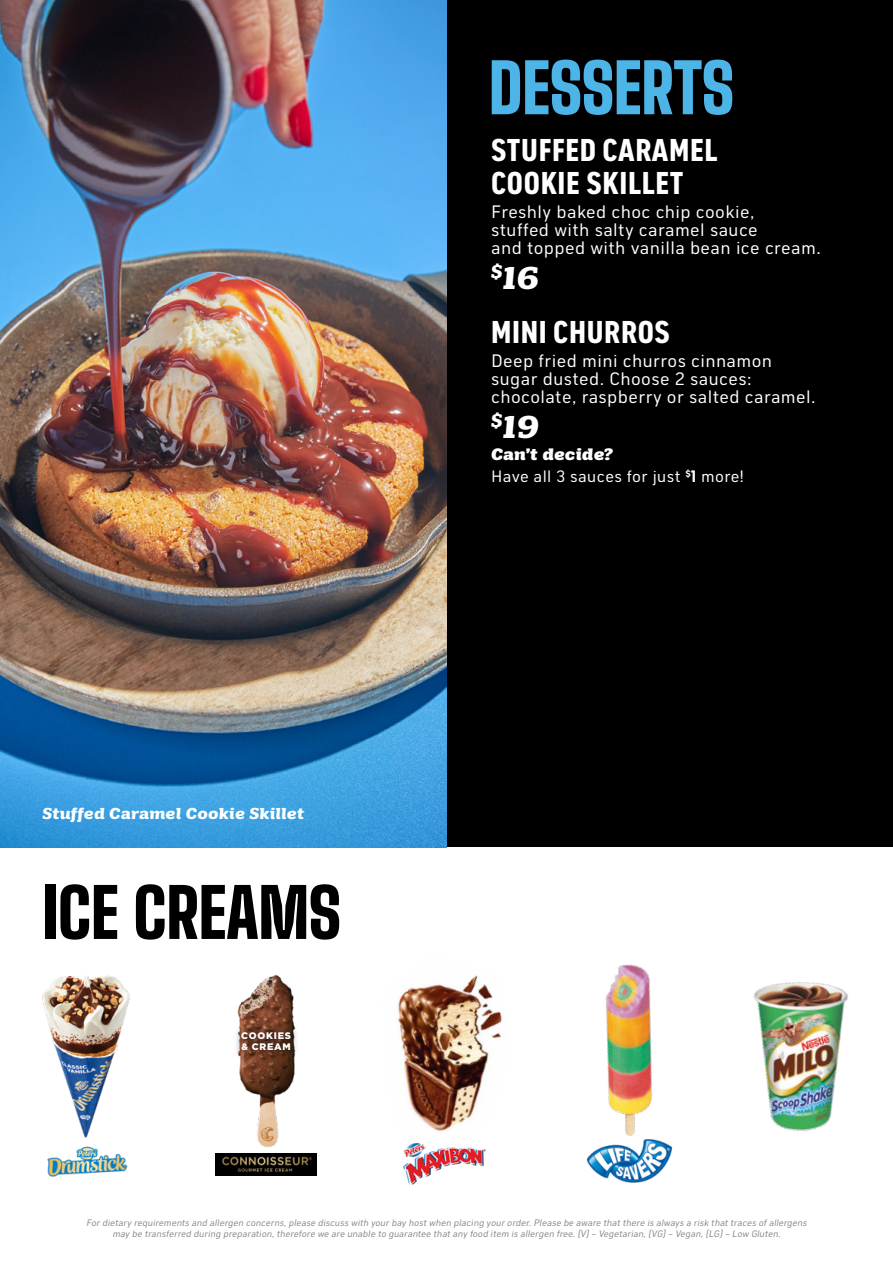
<style>
.page{position:relative;width:893px;height:1263px;background:#fff}
.page>*{position:absolute;margin:0;border:0;box-sizing:border-box;transform-origin:0 0}
.t1{font:900 67.5px "Big Shoulders Display";color:#000}
.t2{font:900 67.5px "Big Shoulders Display";color:#4db4e7}
.t3{font:700 condensed 31.5px/33px "Shield Sans";letter-spacing:.02em;color:#fff}
.t4{font:italic 700 31.5px "Tee Line";color:#fff}
.t5{font:18px/18px "Shield Sans";letter-spacing:.02em;color:#fff}
.t6{font:16.5px "Shield Sans";letter-spacing:.02em;color:#fff}
.t7{font:italic 800 16.5px "Tee Line";letter-spacing:.02em;color:#fff}
.t8{font:italic 700 15.75px "Tee Line";letter-spacing:.02em;color:#fff}
.t9{font:900 9.45px/11.4px "Gotham";letter-spacing:.08em;color:#fff}
.t10{font:italic 9.3px/11.2px "Shield Sans";color:#878787;text-align:center}
.s1{font-weight:700}
</style>
<div class="page">
<div style="left:414px;top:0;width:479px;height:847px;background:#000"></div>
<img style="left:42px;top:975px;width:88px;height:163px">
<img style="left:237px;top:974px;width:58px;height:174px">
<img style="left:397px;top:975px;width:105px;height:156px">
<img style="left:605px;top:964px;width:68px;height:185px">
<img style="left:754px;top:982px;width:95px;height:149px">
<img style="left:216px;top:1153px;width:100px;height:22px">
<img style="left:47px;top:1146px;width:81px;height:31px">
<img style="left:403px;top:1143px;width:83px;height:43px">
<svg style="left:236px;top:1023px;width:61px;height:36px;background:#6f4837"></svg>
<img style="left:586px;top:1138px;width:86px;height:45px">
<img style="left:0;top:0;width:446px;height:847px">
<h1 class="t2" style="left:489px;top:43px;width:246px">DESSERTS</h1>
<h3 class="t8" style="left:43px;top:804px;width:263px">Stuffed Caramel Cookie Skillet</h3>
<h1 class="t1" style="left:43px;top:867px;width:300px">ICE CREAMS</h1>
<p class="t9" style="left:241px;top:1030px;width:51px">COOKIES &amp; CREAM</p>
<h2 class="t3" style="left:491px;top:132px;width:228px">STUFFED CARAMEL<br>COOKIE SKILLET</h2>
<h3 class="t5" style="left:491px;top:202px;width:331px">Freshly baked choc chip cookie,<br>stuffed with salty caramel sauce<br>and topped with vanilla bean ice cream.</h3>
<h2 class="t4" style="left:491px;top:260px;width:49px"><sup>$</sup>16</h2>
<h2 class="t3" style="left:491px;top:314px;width:180px">MINI CHURROS</h2>
<h3 class="t5" style="left:491px;top:351px;width:326px">Deep fried mini churros cinnamon sugar dusted. Choose 2 sauces: chocolate, raspberry or salted caramel.</h3>
<h2 class="t4" style="left:491px;top:409px;width:49px"><sup>$</sup>19</h2>
<h3 class="t7" style="left:491px;top:445px;width:123px">Can’t decide?</h3>
<h3 class="t6" style="left:491px;top:467px;width:254px">Have all 3 sauces for just <sup>$</sup><span class="s1">1</span> more!</h3>
<p class="t10" style="left:86px;top:1217px;width:724px">For dietary requirements and allergen concerns,please discuss with your bay hostwhen placing your order.Please be aware thatthere is always a risk thattraces ofallergens may be transferred during preparation,therefore we are unable to guarantee thatany food item is allergen free.(V)– Vegetarian,(VG)– Vegan,(LG)– Low Gluten.</p>
</div>
